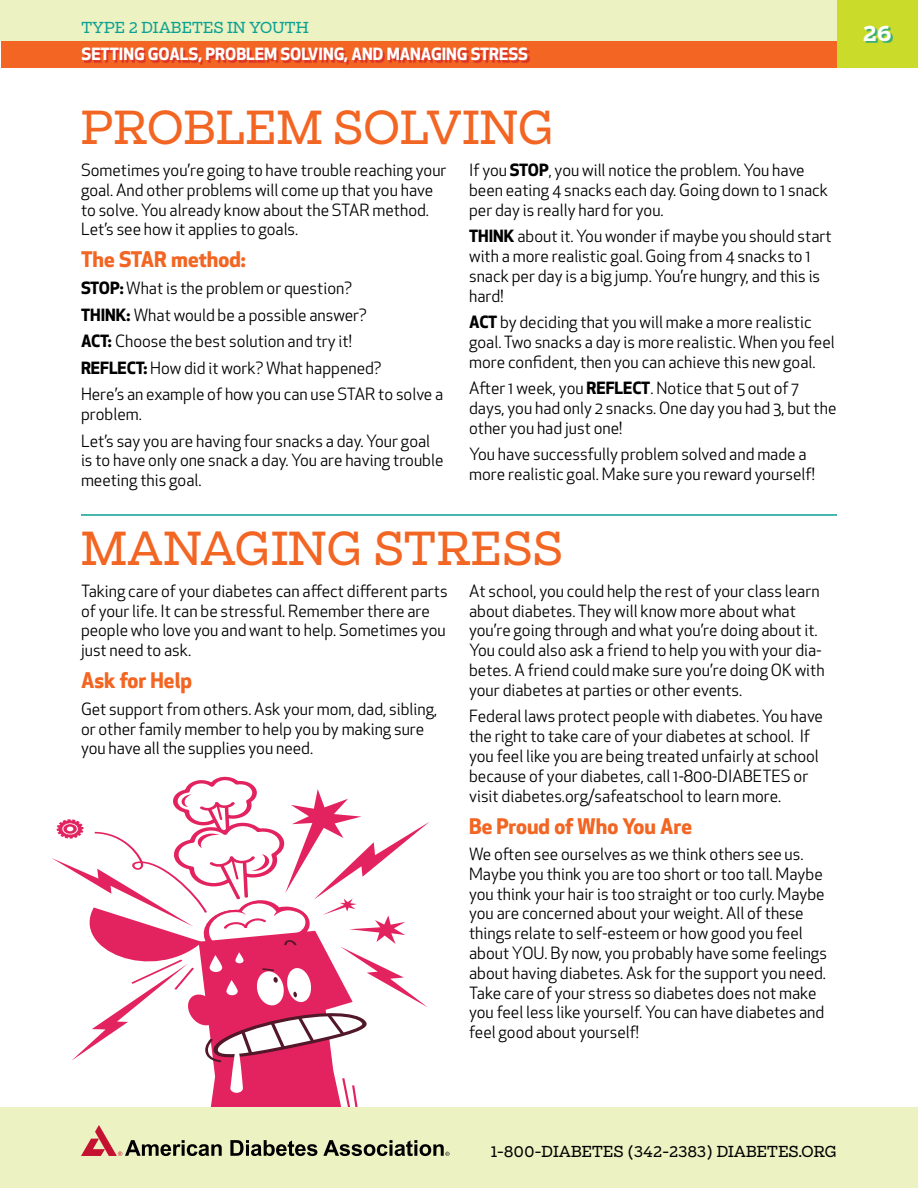
<style>
.page{position:relative;width:918px;height:1188px;background:#fff}
.page>*{position:absolute;margin:0;border:0;box-sizing:border-box;transform-origin:0 0}
.t1{font:45px "Boomer Serif";color:#f26522}
.t2{font:700 21px "Apex New";color:#f26522}
.t3{font:700 21px "Boomer Serif";color:#fff}
.t4{font:16.5px/19.8px "Apex New";color:#000}
.t5{font:700 16.5px "Apex New";color:#fff}
.t6{font:700 16.5px "Apex New";color:#000}
.t7{font:15px "Boomer Serif";color:#000}
.t8{font:15px "Boomer Serif";color:#0ca193}
.s1{font-weight:700}
</style>
<div class="page">
<svg style="left:52px;top:776px;width:377px;height:331px"></svg>
<hr style="left:81px;top:514px;width:756px;height:2px;background:#0ca193">
<div style="left:1px;top:39px;width:836px;height:29px;background:#f26522"></div>
<div style="left:0;top:0;width:837px;height:40px;background:#edf2c2"></div>
<div style="left:0;top:1107px;width:918px;height:81px;background:#edf2c2"></div>
<div style="left:837px;top:0;width:81px;height:68px;background:#cbdb2a"></div>
<div style="left:866px;top:28px;width:27px;height:15px;background:#0ca193;opacity:.75"></div>
<svg style="left:230px;top:1140px;width:87px;height:16px"></svg>
<svg style="left:81px;top:1125px;width:141px;height:31px"></svg>
<svg style="left:323px;top:1140px;width:127px;height:16px"></svg>
<div style="left:84px;top:50px;width:446px;height:14px;background:#d2232a;opacity:.75"></div>
<p class="t8" style="left:81px;top:18px;width:229px">TYPE 2 DIABETES IN YOUTH</p>
<p class="t3" style="left:863px;top:20px;width:30px">26</p>
<p class="t5" style="left:82px;top:42px;width:448px">SETTING GOALS, PROBLEM SOLVING, AND MANAGING STRESS</p>
<h1 class="t1" style="left:81px;top:101px;width:466px">PROBLEM SOLVING</h1>
<p class="t4" style="left:81px;top:160px;width:367px">Sometimes you’re going to have trouble reaching your goal. And other problems will come up that you have to solve. You already know about the STAR method.<br>Let’s see how it applies to goals.</p>
<p class="t2" style="left:81px;top:245px;width:166px">THE STAR METHOD:</p>
<p class="t4" style="left:81px;top:275px;width:273px;line-height:26.5px"><span class="s1">STOP:</span> What is the problem or question?<br><span class="s1">THINK</span></p>
<p class="t4" style="left:81px;top:301px;width:287px;line-height:26.5px;text-indent:45px"><span class="s1">:</span> What would be a possible answer?<br><span class="s1">ACT:</span> Choose the best solution and try it!<br><span class="s1">REFLE</span></p>
<p class="t4" style="left:81px;top:354px;width:364px;line-height:26.5px;text-indent:46px"><span class="s1">CT:</span> How did it work? What happened?<br>Here’s an example of how you can use STAR to solve a</p>
<p class="t4" style="left:81px;top:401px;width:351px;line-height:26.5px">problem.<br>Let’s say you are having four snacks a day. Your goal</p>
<p class="t4" style="left:81px;top:450px;width:364px">is to have only one snack a day. You are having trouble meeting this goal.</p>
<p class="t4" style="left:469px;top:160px;width:361px">If you <span class="s1">STOP</span>, you will notice the problem. You have been eating 4 snacks each day. Going down to 1 snack per day is really hard for you.</p>
<p class="t6" style="left:469px;top:224px;width:19px">THINK</p>
<p class="t4" style="left:469px;top:226px;width:364px;text-indent:48px">about it. You wonder if maybe you should start with a more realistic goal. Going from 4 snacks to 1 snack per day is a big jump. You’re hungry, and this is hard!</p>
<p class="t4" style="left:469px;top:312px;width:367px"><span class="s1">ACT</span> by deciding that you will make a more realistic goal. Two snacks a day is more realistic. When you feel more confident, then you can achieve this new goal.</p>
<p class="t4" style="left:469px;top:378px;width:137px">After 1 week, you <span class="s1">REFLE</span></p>
<p class="t4" style="left:469px;top:378px;width:369px;text-indent:163px"><span class="s1">CT</span>. Notice that 5 out of 7 days, you had only 2 snacks. One day you had 3, but the other you had just one!</p>
<p class="t4" style="left:469px;top:445px;width:347px">You have successfully problem solved and made a more realistic goal. Make sure you reward yourself!</p>
<h1 class="t1" style="left:81px;top:521px;width:132px">MANAGI</h1>
<h1 class="t1" style="left:288px;top:521px;width:228px">NG STRESS</h1>
<p class="t4" style="left:81px;top:581px;width:368px">Taking care of your diabetes can affect different parts of your life. It can be stressful. Remember there are people who love you and want to help. Sometimes you just need to ask.</p>
<p class="t2" style="left:81px;top:665px;width:112px">ASK FOR HELP</p>
<p class="t4" style="left:81px;top:699px;width:358px">Get support from others. Ask your mom, dad, sibling, or other family member to help you by making sure you have all the supplies you need.</p>
<p class="t4" style="left:469px;top:581px;width:357px">At school, you could help the rest of your class learn about diabetes. They will know more about what you’re going through and what you’re doing about it.<br>You could also ask a friend to help you with your dia&shy;betes. A friend could make sure you’re doing OK with your diabetes at parties or other events.</p>
<p class="t4" style="left:469px;top:706px;width:355px">Federal laws protect people with diabetes. You have the right to take care of your diabetes at school. If you feel like you are being treated unfairly at school because of your diabetes, call 1-800-DIABETES or visit diabetes.org/safeatschool to learn more.</p>
<p class="t2" style="left:469px;top:811px;width:224px">BE PROUD OF WHO YOU ARE</p>
<p class="t4" style="left:469px;top:844px;width:359px">We often see ourselves as we think others see us.<br>Maybe you think you are too short or too tall. Maybe you think your hair is too straight or too curly. Maybe you are concerned about your weight. All of these things relate to self-esteem or how good you feel about YOU. By now, you probably have some feelings about having diabetes. Ask for the support you need.<br>Take care of your stress so diabetes does not make you feel less like yourself. You can have diabetes and feel good about yourself!</p>
<p class="t7" style="left:491px;top:1143px;width:238px">1-800-DIABETES (342-2383) DIABETES</p>
<p class="t7" style="left:798px;top:1143px;width:40px">.ORG</p>
</div>
